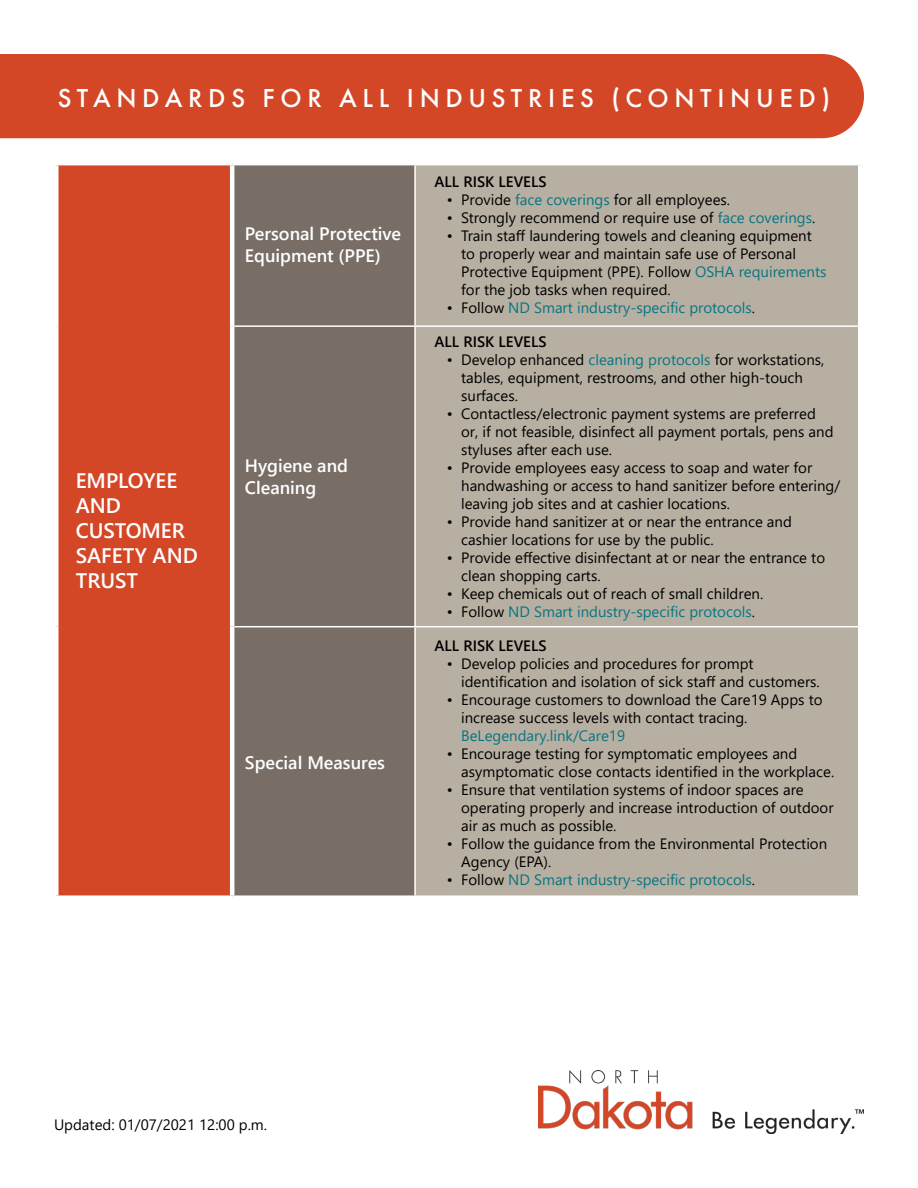
<style>
.page{position:relative;width:918px;height:1188px;background:#fff}
.page>*{position:absolute;margin:0;border:0;box-sizing:border-box;transform-origin:0 0}
.t1{font:500 27px "Futura PT";letter-spacing:.21em;color:#fff}
.t2{font:600 21px/25.2px "Segoe UI";color:#fff}
.t3{font:600 18px/21.6px "Segoe UI";color:#fff}
.t4{font:15px/18px "Segoe UI";color:#000}
.t5{font:15px "Segoe UI";color:#087582}
.t6{font:600 15px "Segoe UI";color:#000}
.s1{color:#087582}
.s2{color:#000}
</style>
<div class="page">
<div style="left:56px;top:163px;width:176px;height:735px;background:#d34727"></div>
<div style="left:234px;top:165px;width:180px;height:730px;background:#796e66"></div>
<div style="left:416px;top:165px;width:442px;height:730px;background:#b7b0a2"></div>
<hr style="left:234px;top:325px;width:181px;height:2px;background:#fff">
<hr style="left:415px;top:325px;width:443px;height:2px;background:#fff">
<hr style="left:234px;top:626px;width:181px;height:1px;background:#fff">
<hr style="left:415px;top:626px;width:443px;height:1px;background:#fff">
<hr style="left:54px;top:165px;width:4px;height:161px;background:#fff">
<hr style="left:230px;top:165px;width:4px;height:161px;background:#fff">
<hr style="left:54px;top:326px;width:4px;height:301px;background:#fff">
<hr style="left:230px;top:326px;width:4px;height:301px;background:#fff">
<hr style="left:54px;top:627px;width:4px;height:268px;background:#fff">
<hr style="left:230px;top:627px;width:4px;height:268px;background:#fff">
<div style="left:54px;top:895px;width:178px;height:5px;background:#fff"></div>
<hr style="left:54px;top:161px;width:178px;height:4px;background:#fff">
<div style="left:0;top:54px;width:864px;height:84px;background:#d34727"></div>
<img style="left:539px;top:1070px;width:325px;height:64px">
<h1 class="t1" style="left:58px;top:82px;width:774px">STANDARDS FOR ALL INDUSTRIES (CONTINUED)</h1>
<h2 class="t2" style="left:76px;top:466px;width:124px">EMPLOYEE<br>AND<br>CUSTOMER<br>SAFETY AND<br>TRUST</h2>
<p class="t3" style="left:245px;top:222px;width:158px">Personal Protective<br>Equipment (PPE)</p>
<p class="t3" style="left:245px;top:454px;width:105px">Hygiene and<br>Cleaning</p>
<p class="t3" style="left:245px;top:750px;width:142px">Special Measures</p>
<p class="t6" style="left:435px;top:168px;width:114px">ALL RISK LEVELS</p>
<p class="t4" style="left:447px;top:189px;width:285px">• Provide <span class="s1">face coverings</span> for all employees.</p>
<p class="t4" style="left:447px;top:207px;width:370px">• Strongly recommend or require use of <span class="s1">face coverings</span>.</p>
<p class="t4" style="left:461px;top:225px;width:367px;text-indent:-14px">• Train staff laundering towels and cleaning equipment to properly wear and maintain safe use of Personal Protective Equipment (PPE). Follow <span class="s1">OSHA requirements </span>for the job tasks when required.</p>
<p class="t5" style="left:447px;top:294px;width:310px"><span class="s2">• Follow</span> ND Smart industry-specific protocols<span class="s2">.</span></p>
<p class="t6" style="left:435px;top:327px;width:114px">ALL RISK LEVELS</p>
<p class="t4" style="left:461px;top:349px;width:365px;text-indent:-14px">• Develop enhanced <span class="s1">cleaning protocols</span> for workstations, tables, equipment, restrooms, and other high-touch surfaces.</p>
<p class="t4" style="left:461px;top:403px;width:374px;text-indent:-14px">• Contactless/electronic payment systems are preferred or, if not feasible, disinfect all payment portals, pens and styluses after each use.</p>
<p class="t4" style="left:461px;top:457px;width:381px;text-indent:-14px">• Provide employees easy access to soap and water for handwashing or access to hand sanitizer before entering/ leaving job sites and at cashier locations.</p>
<p class="t4" style="left:461px;top:511px;width:332px;text-indent:-14px">• Provide hand sanitizer at or near the entrance and cashier locations for use by the public.</p>
<p class="t4" style="left:461px;top:547px;width:365px;text-indent:-14px">• Provide effective disinfectant at or near the entrance to clean shopping carts.</p>
<p class="t4" style="left:447px;top:583px;width:318px">• Keep chemicals out of reach of small children.</p>
<p class="t5" style="left:447px;top:597px;width:310px"><span class="s2">• Follow</span> ND Smart industry-specific protocols<span class="s2">.</span></p>
<p class="t6" style="left:435px;top:631px;width:114px">ALL RISK LEVELS</p>
<p class="t4" style="left:461px;top:653px;width:360px;text-indent:-14px">• Develop policies and procedures for prompt identification and isolation of sick staff and customers.</p>
<p class="t4" style="left:461px;top:689px;width:363px;text-indent:-14px">• Encourage customers to download the Care19 Apps to increase success levels with contact tracing.</p>
<p class="t5" style="left:461px;top:721px;width:165px">BeLegendary.link/Care19</p>
<p class="t4" style="left:461px;top:743px;width:375px;text-indent:-14px">• Encourage testing for symptomatic employees and asymptomatic close contacts identified in the workplace.</p>
<p class="t4" style="left:461px;top:779px;width:374px;text-indent:-14px">• Ensure that ventilation systems of indoor spaces are operating properly and increase introduction of outdoor air as much as possible.</p>
<p class="t4" style="left:461px;top:833px;width:368px;text-indent:-14px">• Follow the guidance from the Environmental Protection<br>Agency (EPA).</p>
<p class="t5" style="left:447px;top:865px;width:310px"><span class="s2">• Follow</span> ND Smart industry-specific protocols<span class="s2">.</span></p>
<p class="t4" style="left:54px;top:1115px;width:215px">Updated: 01/07/2021 12:00 p.m.</p>
</div>
